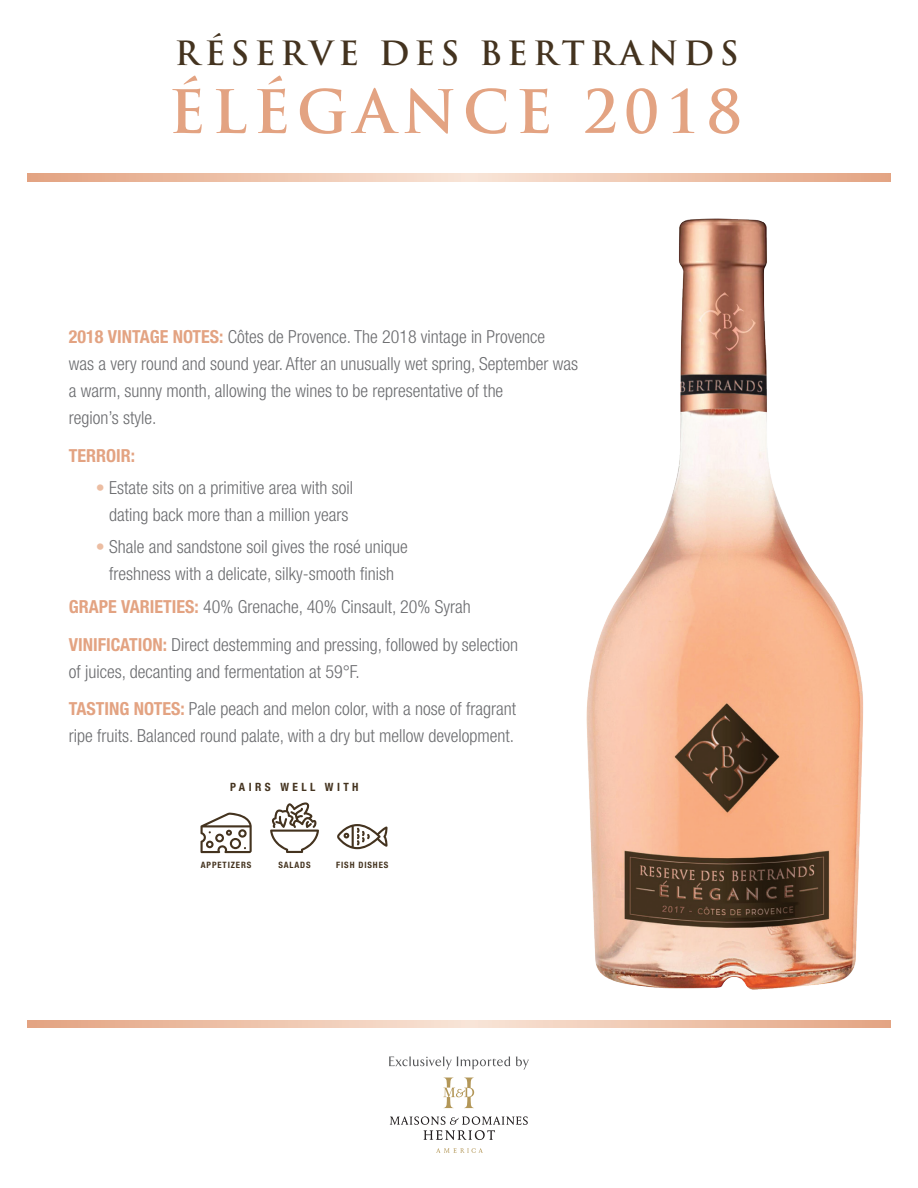
<style>
.page{position:relative;width:918px;height:1188px;background:#fff}
.page>*{position:absolute;margin:0;border:0;box-sizing:border-box;transform-origin:0 0}
.t1{font:700 58.2px "Trajan Pro";letter-spacing:.11em;color:#e3a382}
.t2{font:700 32.55px "Trajan Pro";letter-spacing:.16em;color:#44331f}
.t3{font:300 condensed 18px/27px "Helvetica Neue";color:#6c6d70}
.t4{font:700 condensed 18px "Helvetica Neue";color:#e3a382}
.t5{font:700 condensed 11.4px "Helvetica Neue";letter-spacing:.3em;color:#44331f}
.t6{font:700 condensed 8.85px "Helvetica Neue";letter-spacing:.1em;color:#44331f}
.s1{font-weight:700;color:#e3a382}
.s2{color:#ecbda2}
</style>
<div class="page">
<svg style="left:270px;top:802px;width:49px;height:51px"></svg>
<svg style="left:201px;top:813px;width:51px;height:40px"></svg>
<svg style="left:337px;top:824px;width:51px;height:25px"></svg>
<svg style="left:27px;top:174px;width:864px;height:7px;background:#edc3ab"></svg>
<svg style="left:27px;top:1020px;width:864px;height:8px;background:#edc3ab"></svg>
<svg style="left:436px;top:1148px;width:47px;height:5px"></svg>
<svg style="left:390px;top:1116px;width:138px;height:24px"></svg>
<svg style="left:443px;top:1077px;width:31px;height:31px"></svg>
<svg style="left:389px;top:1056px;width:140px;height:13px"></svg>
<img style="left:448px;top:179px;width:443px;height:811px">
<h2 class="t2" style="left:175px;top:33px;width:565px">RÉSERVE DES BERTRANDS</h2>
<h1 class="t1" style="left:169px;top:76px;width:575px">ÉLÉGANCE 2018</h1>
<p class="t3" style="left:69px;top:323px;width:511px"><span class="s1">2018 VINTAGE NOTES:</span> Côtes de Provence. The 2018 vintage in Provence<br>was a very round and sound year. After an unusually wet spring, September was a warm, sunny month, allowing the wines to be representative of the<br>region’s style.</p>
<p class="t4" style="left:69px;top:444px;width:68px">TERROIR:</p>
<p class="t3" style="left:96px;top:474px;width:259px;text-align:center"><span class="s2">•</span> Estate sits on a primitive area with soil dating back more than a million years</p>
<p class="t3" style="left:96px;top:533px;width:314px;text-align:center"><span class="s2">•</span> Shale and sandstone soil gives the rosé unique freshness with a delicate, silky-smooth finish</p>
<p class="t3" style="left:69px;top:587px;width:451px;line-height:37.8px"><span class="s1">GRAPE VARIETIES:</span> 40% Grenache, 40% Cinsault, 20% Syrah<br><span class="s1">VINIFICATION:</span> Direct destemming and pressing, followed by selection</p>
<p class="t3" style="left:69px;top:652px;width:449px;line-height:37.8px">of juices, decanting and fermentation at 59°F.<br><span class="s1">TASTING NOTES:</span> Pale peach and melon color, with a nose of fragrant</p>
<p class="t3" style="left:69px;top:722px;width:447px">ripe fruits. Balanced round palate, with a dry but mellow development.</p>
<p class="t5" style="left:230px;top:780px;width:130px">PAIRS WELL WITH</p>
<p class="t6" style="left:201px;top:860px;width:52px">APPETIZERS</p>
<p class="t6" style="left:278px;top:860px;width:34px">SALADS</p>
<p class="t6" style="left:336px;top:860px;width:54px">FISH DISHES</p>
</div>
